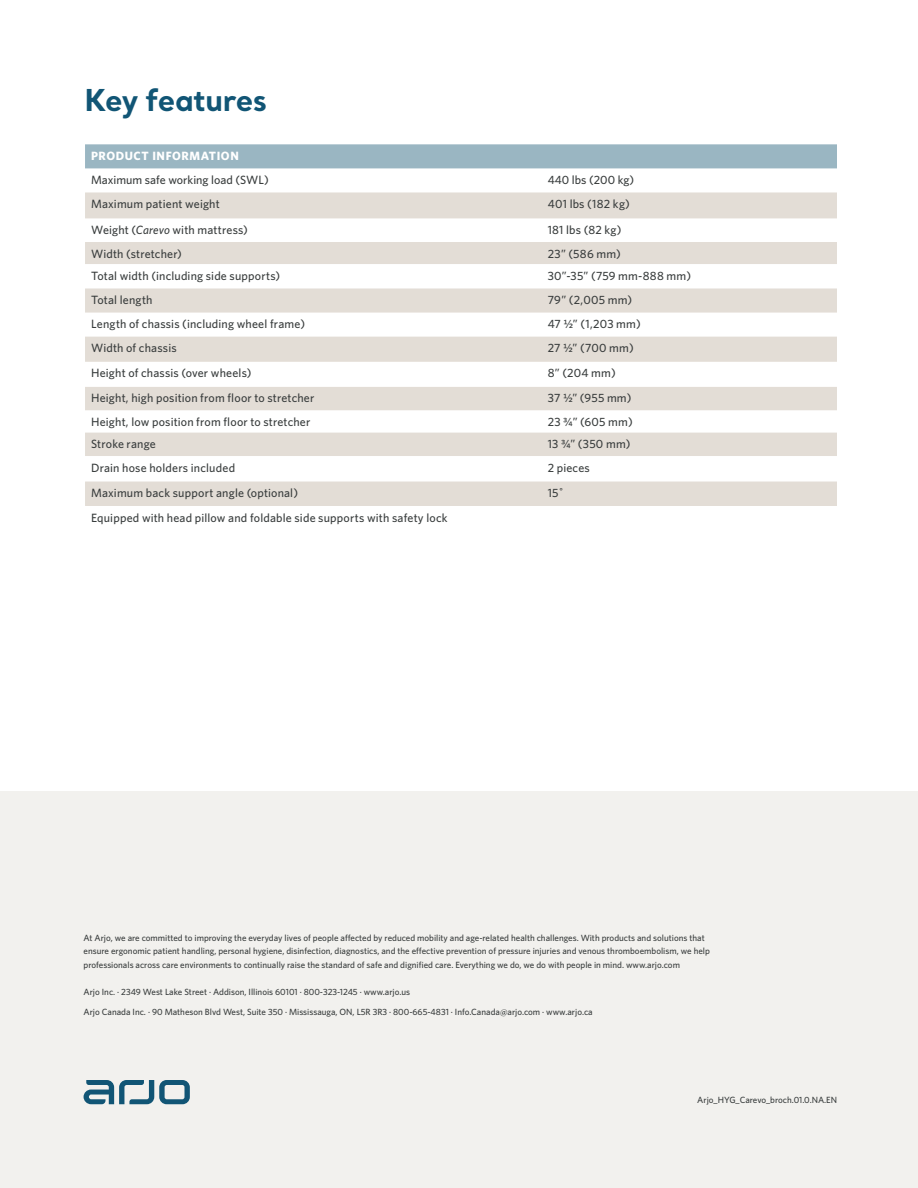
<style>
.page{position:relative;width:918px;height:1188px;background:#fff}
.page>*{position:absolute;margin:0;border:0;box-sizing:border-box;transform-origin:0 0}
.Front_cover_headline{font:700 30px "Santral";letter-spacing:-.025em;color:#115575}
.Tabelltext{font:500 12px "Whitney";letter-spacing:.015em;color:#393d3d}
.Table_Header{font:700 12px "Whitney";letter-spacing:.05em;color:#fff}
.Information_text_Whi{font:500 9px/13.5px "Whitney";color:#393d3d}
.s1{font-style:italic}
</style>
<div class="page">
<div style="left:85px;top:144px;width:752px;height:24px;background:#9ab6c2"></div>
<svg style="left:85px;top:192px;width:752px;height:314px;fill:#e3ddd6"></svg>
<div style="left:0;top:792px;width:918px;height:396px;background:#f2f1ee"></div>
<svg style="left:84px;top:1080px;width:106px;height:24px"></svg>
<p class="Front_cover_headline" style="left:85px;top:79px;width:184px">Key features</p>
<p class="Table_Header" style="left:91px;top:148px;width:149px">PRODUCT INFORMATION</p>
<p class="Tabelltext" style="left:91px;top:172px;width:179px">Maximum safe working load (SWL)</p>
<p class="Tabelltext" style="left:548px;top:172px;width:88px">440 lbs (200 kg)</p>
<p class="Tabelltext" style="left:91px;top:196px;width:130px">Maximum patient weight</p>
<p class="Tabelltext" style="left:548px;top:196px;width:84px">401 lbs (182 kg)</p>
<p class="Tabelltext" style="left:91px;top:222px;width:158px">Weight (<span class="s1">Carevo</span> with mattress)</p>
<p class="Tabelltext" style="left:548px;top:222px;width:75px">181 lbs (82 kg)</p>
<p class="Tabelltext" style="left:91px;top:246px;width:92px">Width (stretcher)</p>
<p class="Tabelltext" style="left:548px;top:246px;width:75px">23” (586 mm)</p>
<p class="Tabelltext" style="left:91px;top:268px;width:191px">Total width (including side supports)</p>
<p class="Tabelltext" style="left:548px;top:268px;width:145px">30”-35” (759 mm-888 mm)</p>
<p class="Tabelltext" style="left:91px;top:292px;width:63px">Total length</p>
<p class="Tabelltext" style="left:548px;top:292px;width:86px">79” (2,005 mm)</p>
<p class="Tabelltext" style="left:91px;top:316px;width:216px">Length of chassis (including wheel frame)</p>
<p class="Tabelltext" style="left:548px;top:316px;width:95px">47 ½” (1,203 mm)</p>
<p class="Tabelltext" style="left:91px;top:340px;width:87px">Width of chassis</p>
<p class="Tabelltext" style="left:548px;top:340px;width:88px">27 ½” (700 mm)</p>
<p class="Tabelltext" style="left:91px;top:365px;width:162px">Height of chassis (over wheels)</p>
<p class="Tabelltext" style="left:548px;top:365px;width:70px">8” (204 mm)</p>
<p class="Tabelltext" style="left:91px;top:390px;width:225px">Height, high position from floor to stretcher</p>
<p class="Tabelltext" style="left:548px;top:390px;width:85px">37 ½” (955 mm)</p>
<p class="Tabelltext" style="left:91px;top:414px;width:221px">Height, low position from floor to stretcher</p>
<p class="Tabelltext" style="left:548px;top:414px;width:87px">23 ¾” (605 mm)</p>
<p class="Tabelltext" style="left:91px;top:436px;width:66px">Stroke range</p>
<p class="Tabelltext" style="left:548px;top:436px;width:84px">13 ¾” (350 mm)</p>
<p class="Tabelltext" style="left:91px;top:460px;width:146px">Drain hose holders included</p>
<p class="Tabelltext" style="left:548px;top:460px;width:44px">2 pieces</p>
<p class="Tabelltext" style="left:91px;top:485px;width:209px">Maximum back support angle (optional)</p>
<p class="Tabelltext" style="left:548px;top:485px;width:18px">15˚</p>
<p class="Tabelltext" style="left:91px;top:509px;width:358px">Equipped with head pillow and foldable side supports with safety lock</p>
<p class="Information_text_Whi" style="left:84px;top:931px;width:628px">At Arjo, we are committed to improving the everyday lives of people affected by reduced mobility and age-related health challenges. With products and solutions that ensure ergonomic patient handling, personal hygiene, disinfection, diagnostics, and the effective prevention of pressure injuries and venous thromboembolism, we help professionals across care environments to continually raise the standard of safe and dignified care. Everything we do, we do with people in mind. www.arjo.com</p>
<p class="Information_text_Whi" style="left:84px;top:985px;width:328px">Arjo Inc. · 2349 West Lake Street · Addison, Illinois 60101 · 800-323-1245 · www.arjo.us</p>
<p class="Information_text_Whi" style="left:84px;top:1005px;width:511px">Arjo Canada Inc. · 90 Matheson Blvd West, Suite 350 · Mississauga, ON, L5R 3R3 · 800-665-4831 · Info.Canada@arjo.com · www.arjo.ca</p>
<p class="Information_text_Whi" style="left:697px;top:1093px;width:141px">Arjo_HYG_Carevo_broch.01.0.NA.EN</p>
</div>
